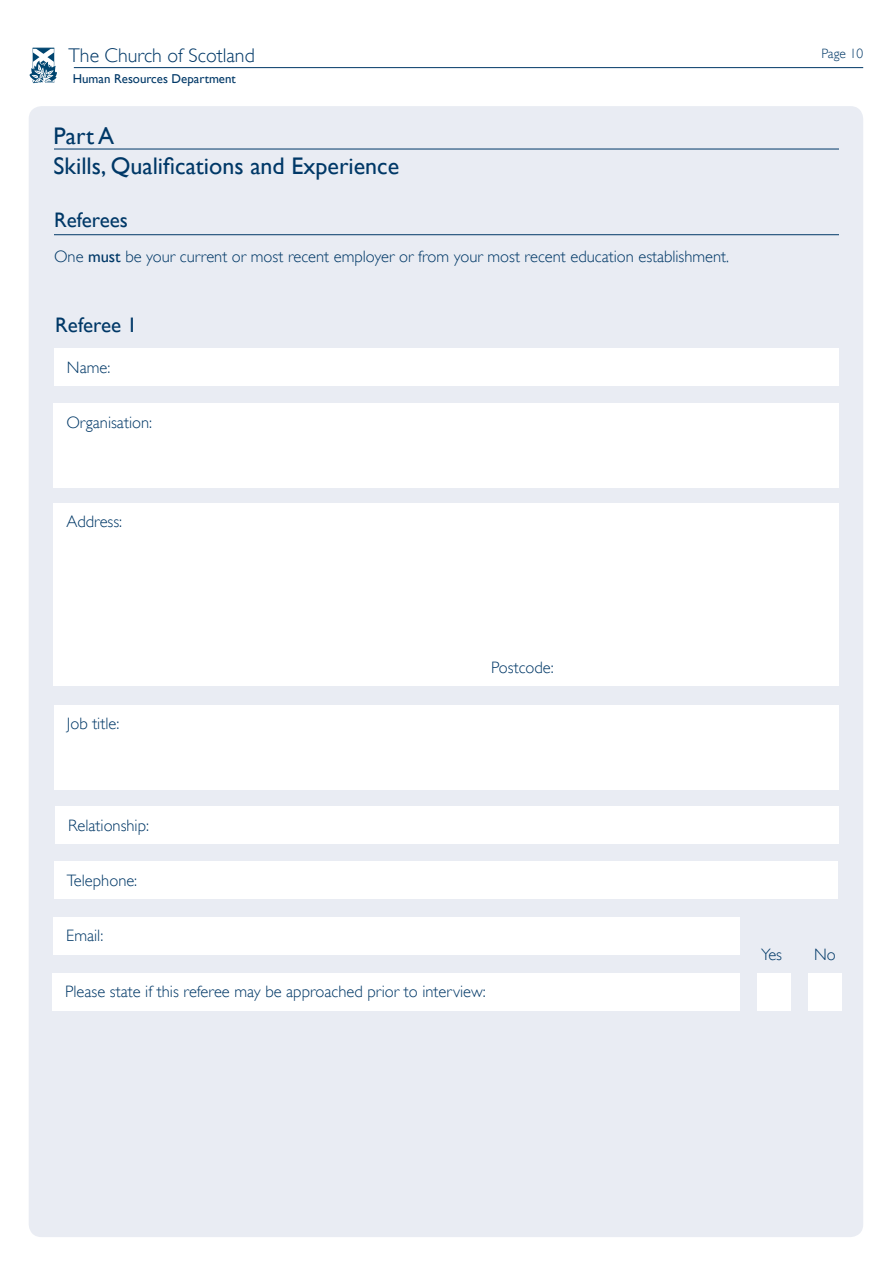
<style>
.page{position:relative;width:893px;height:1263px;background:#fff}
.page>*{position:absolute;margin:0;border:0;box-sizing:border-box;transform-origin:0 0}
.t1{font:24px "Gill Sans";color:#003867}
.t2{font:21px "Gill Sans";color:#003867}
.t3{font:300 19.8px "Gill Sans";color:#003867}
.t4{font:300 16.5px "Gill Sans";color:#003867}
.t5{font:300 13.5px "Gill Sans";color:#003867}
.t6{font:12.9px "Gill Sans";color:#003867}
.s1{font-weight:400}
</style>
<div class="page">
<div style="left:29px;top:106px;width:834px;height:1131px;background:#e9ecf3;border-radius:13px"></div>
<svg style="left:29px;top:48px;width:28px;height:35px"></svg>
<hr style="left:74px;top:67px;width:789px;height:1px;background:#003867">
<hr style="left:54px;top:149px;width:785px;height:1px;background:#003867">
<hr style="left:54px;top:234px;width:785px;height:1px;background:#003867">
<div style="left:54px;top:348px;width:785px;height:38px;background:#fff"></div>
<div style="left:54px;top:403px;width:785px;height:85px;background:#fff"></div>
<div style="left:55px;top:806px;width:784px;height:38px;background:#fff"></div>
<div style="left:52px;top:973px;width:688px;height:38px;background:#fff"></div>
<div style="left:54px;top:917px;width:685px;height:38px;background:#fff"></div>
<div style="left:54px;top:503px;width:785px;height:183px;background:#fff"></div>
<div style="left:54px;top:861px;width:783px;height:38px;background:#fff"></div>
<div style="left:54px;top:705px;width:785px;height:84px;background:#fff"></div>
<div style="left:757px;top:973px;width:34px;height:38px;background:#fff"></div>
<div style="left:808px;top:973px;width:34px;height:38px;background:#fff"></div>
<p class="t3" style="left:69px;top:40px;width:188px">The Church of Scotland</p>
<p class="t6" style="left:73px;top:71px;width:165px">Human Resources Department</p>
<p class="t1" style="left:54px;top:122px;width:62px">Part A</p>
<p class="t1" style="left:54px;top:152px;width:347px">Skills, Qualifications and Experience</p>
<p class="t2" style="left:54px;top:208px;width:75px">Referees</p>
<p class="t4" style="left:54px;top:244px;width:677px">One <span class="s1">must</span> be your current or most recent employer or from your most recent education establishment.</p>
<p class="t2" style="left:55px;top:312px;width:84px">Referee 1</p>
<p class="t4" style="left:67px;top:354px;width:45px">Name:</p>
<p class="t4" style="left:66px;top:409px;width:87px">Organisation:</p>
<p class="t4" style="left:66px;top:509px;width:57px">Address:</p>
<p class="t5" style="left:821px;top:43px;width:43px">Page 10</p>
<p class="t4" style="left:67px;top:711px;width:54px">Job title:</p>
<p class="t4" style="left:68px;top:812px;width:82px">Relationship:</p>
<p class="t4" style="left:67px;top:867px;width:72px">Telephone:</p>
<p class="t4" style="left:66px;top:923px;width:38px">Email:</p>
<p class="t4" style="left:491px;top:655px;width:64px">Postcode:</p>
<p class="t4" style="left:65px;top:979px;width:422px">Please state if this referee may be approached prior to interview:</p>
<p class="t4" style="left:761px;top:942px;width:23px">Yes</p>
<p class="t4" style="left:814px;top:942px;width:23px">No</p>
</div>
